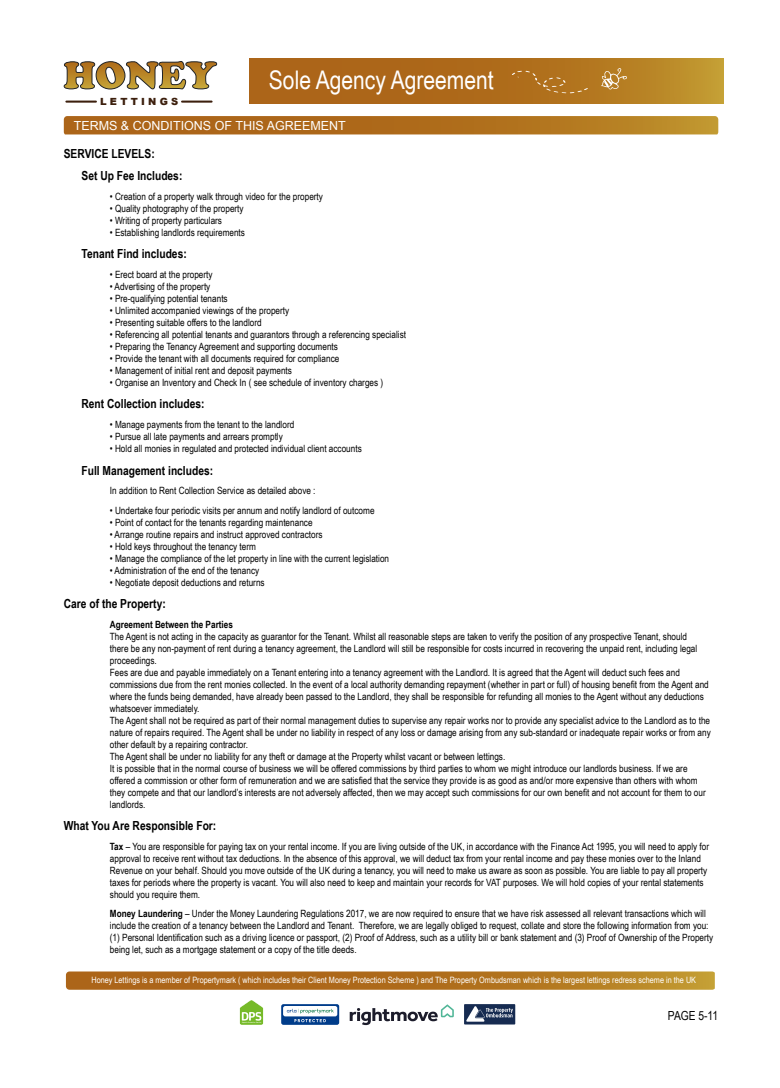
<style>
.page{position:relative;width:780px;height:1088px;background:#fff}
.page>*{position:absolute;margin:0;border:0;box-sizing:border-box;transform-origin:0 0}
.t1{font:25.62px "Arial Narrow";color:#fff}
.t2{font:700 12.5px/22.5px "Arial Narrow";color:#000}
.t3{font:12.5px "Arial";color:#fff}
.t4{font:12.5px "Arial Narrow";letter-spacing:-.03em;color:#000}
.t5{font:10px/12px "Arial Narrow";color:#000}
.t6{font:700 10px "Arial Narrow";color:#000}
.t7{font:900 9.88px "Arial";color:#3c1f0d}
.t8{font:8.75px "Arial Narrow";color:#fff}
.s1{font-weight:700}
</style>
<div class="page">
<svg style="left:66px;top:971px;width:648px;height:19px;background:#b47726"></svg>
<svg style="left:239px;top:1000px;width:24px;height:25px"></svg>
<svg style="left:349px;top:1004px;width:105px;height:21px"></svg>
<svg style="left:281px;top:1004px;width:58px;height:21px"></svg>
<div style="left:464px;top:1004px;width:51px;height:20px;background:#162b51"></div>
<svg style="left:466px;top:1006px;width:47px;height:15px"></svg>
<svg style="left:249px;top:58px;width:474px;height:45px;background:#b1711e"></svg>
<svg style="left:511px;top:71px;width:77px;height:22px;background:#b37625"></svg>
<svg style="left:601px;top:68px;width:26px;height:22px"></svg>
<svg style="left:64px;top:116px;width:654px;height:18px;background:#b0701e"></svg>
<hr style="left:66px;top:101px;width:30px;height:2px;background:#3c1f0d">
<hr style="left:182px;top:101px;width:29px;height:2px;background:#3c1f0d">
<svg style="left:63px;top:61px;width:154px;height:29px"></svg>
<p class="t7" style="left:100px;top:94px;width:80px">L E T T I N G S</p>
<h1 class="t1" style="left:269px;top:61px;width:226px">Sole Agency Agreement</h1>
<p class="t3" style="left:74px;top:117px;width:274px">TERMS &amp; CONDITIONS OF THIS AGREEMENT</p>
<p class="t2" style="left:81px;top:142px;width:102px;text-indent:-18px">SERVICE LEVELS:<br>Set Up Fee Includes:</p>
<p class="t5" style="left:110px;top:190px;width:215px">• Creation of a property walk through video for the property</p>
<p class="t5" style="left:110px;top:202px;width:135px">• Quality photography of the property</p>
<p class="t5" style="left:110px;top:214px;width:114px">• Writing of property particulars</p>
<p class="t5" style="left:110px;top:226px;width:137px">• Establishing landlords requirements</p>
<p class="t2" style="left:81px;top:242px;width:107px">Tenant Find includes:</p>
<p class="t5" style="left:110px;top:268px;width:104px">• Erect board at the property</p>
<p class="t5" style="left:110px;top:280px;width:102px">• Advertising of the property</p>
<p class="t5" style="left:110px;top:292px;width:119px">• Pre-qualifying potential tenants</p>
<p class="t5" style="left:110px;top:304px;width:181px">• Unlimited accompanied viewings of the property</p>
<p class="t5" style="left:110px;top:316px;width:153px">• Presenting suitable offers to the landlord</p>
<p class="t5" style="left:110px;top:328px;width:297px">• Referencing all potential tenants and guarantors through a referencing specialist</p>
<p class="t5" style="left:110px;top:340px;width:229px">• Preparing the Tenancy Agreement and supporting documents</p>
<p class="t5" style="left:110px;top:352px;width:231px">• Provide the tenant with all documents required for compliance</p>
<p class="t5" style="left:110px;top:364px;width:184px">• Management of initial rent and deposit payments</p>
<p class="t5" style="left:110px;top:376px;width:275px">• Organise an Inventory and Check In ( see schedule of inventory charges )</p>
<p class="t2" style="left:81px;top:392px;width:125px">Rent Collection includes:</p>
<p class="t5" style="left:110px;top:418px;width:186px">• Manage payments from the tenant to the landlord</p>
<p class="t5" style="left:110px;top:430px;width:174px">• Pursue all late payments and arrears promptly</p>
<p class="t5" style="left:110px;top:442px;width:253px">• Hold all monies in regulated and protected individual client accounts</p>
<p class="t2" style="left:81px;top:458px;width:133px">Full Management includes:</p>
<p class="t5" style="left:110px;top:484px;width:207px">In addition to Rent Collection Service as detailed above :</p>
<p class="t5" style="left:110px;top:504px;width:266px">• Undertake four periodic visits per annum and notify landlord of outcome</p>
<p class="t5" style="left:110px;top:516px;width:204px">• Point of contact for the tenants regarding maintenance</p>
<p class="t5" style="left:110px;top:528px;width:214px">• Arrange routine repairs and instruct approved contractors</p>
<p class="t5" style="left:110px;top:540px;width:147px">• Hold keys throughout the tenancy term</p>
<p class="t5" style="left:110px;top:552px;width:281px">• Manage the compliance of the let property in line with the current legislation</p>
<p class="t5" style="left:110px;top:564px;width:151px">• Administration of the end of the tenancy</p>
<p class="t5" style="left:110px;top:576px;width:156px">• Negotiate deposit deductions and returns</p>
<p class="t2" style="left:64px;top:592px;width:103px">Care of the Property:</p>
<p class="t6" style="left:110px;top:616px;width:125px">Agreement Between the Parties</p>
<p class="t5" style="left:110px;top:630px;width:602px">The Agent is not acting in the capacity as guarantor for the Tenant. Whilst all reasonable steps are taken to verify the position of any prospective Tenant, should<br>there be any non-payment of rent during a tenancy agreement, the Landlord will still be responsible for costs incurred in recovering the unpaid rent, including legal proceedings.<br>Fees are due and payable immediately on a Tenant entering into a tenancy agreement with the Landlord. It is agreed that the Agent will deduct such fees and commissions due from the rent monies collected. In the event of a local authority demanding repayment (whether in part or full) of housing benefit from the Agent and where the funds being demanded, have already been passed to the Landlord, they shall be responsible for refunding all monies to the Agent without any deductions whatsoever immediately.<br>The Agent shall not be required as part of their normal management duties to supervise any repair works nor to provide any specialist advice to the Landlord as to the nature of repairs required. The Agent shall be under no liability in respect of any loss or damage arising from any sub-standard or inadequate repair works or from any other default by a repairing contractor.<br>The Agent shall be under no liability for any theft or damage at the Property whilst vacant or between lettings.<br>It is possible that in the normal course of business we will be offered commissions by third parties to whom we might introduce our landlords business. If we are offered a commission or other form of remuneration and we are satisfied that the service they provide is as good as and/or more expensive than others with whom they compete and that our landlord’s interests are not adversely affected, then we may accept such commissions for our own benefit and not account for them to our landlords.</p>
<p class="t2" style="left:64px;top:814px;width:154px">What You Are Responsible For:</p>
<p class="t5" style="left:110px;top:840px;width:600px"><span class="s1">Tax</span> – You are responsible for paying tax on your rental income. If you are living outside of the UK, in accordance with the Finance Act 1995, you will need to apply for approval to receive rent without tax deductions. In the absence of this approval, we will deduct tax from your rental income and pay these monies over to the Inland Revenue on your behalf. Should you move outside of the UK during a tenancy, you will need to make us aware as soon as possible. You are liable to pay all property taxes for periods where the property is vacant. You will also need to keep and maintain your records for VAT purposes. We will hold copies of your rental statements should you require them.</p>
<p class="t5" style="left:110px;top:907px;width:605px"><span class="s1">Money Laundering</span> – Under the Money Laundering Regulations 2017, we are now required to ensure that we have risk assessed all relevant transactions which will include the creation of a tenancy between the Landlord and Tenant. Therefore, we are legally obliged to request, collate and store the following information from you: (1) Personal Identification such as a driving licence or passport, (2) Proof of Address, such as a utility bill or bank statement and (3) Proof of Ownership of the Property being let, such as a mortgage statement or a copy of the title deeds.</p>
<p class="t8" style="left:91px;top:973px;width:606px">Honey Lettings is a member of Propertymark ( which includes their Client Money Protection Scheme ) and The Property Ombudsman which is the largest lettings redress scheme in the UK</p>
<p class="t4" style="left:668px;top:1006px;width:52px">PAGE 5-11</p>
</div>
